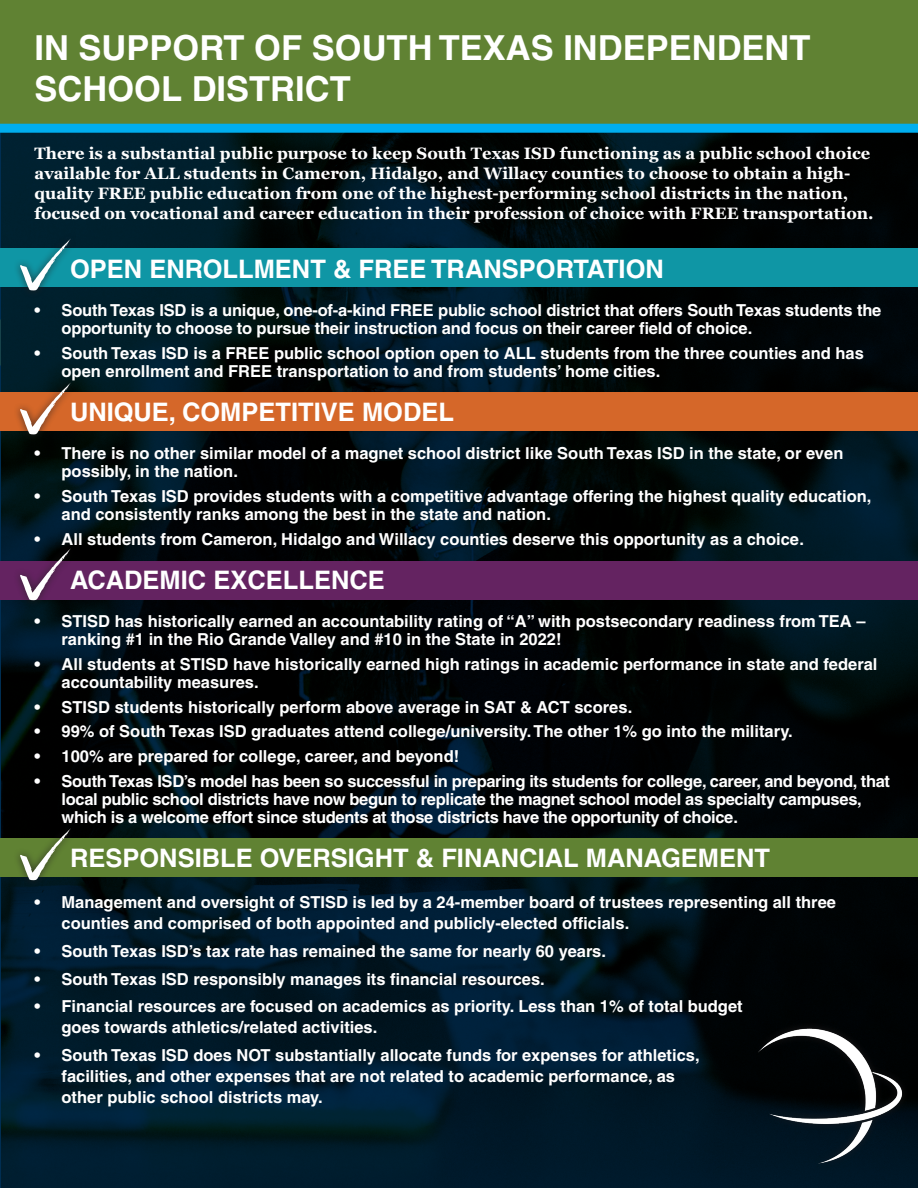
<style>
.page{position:relative;width:918px;height:1188px;background:#fff}
.page>*{position:absolute;margin:0;border:0;box-sizing:border-box;transform-origin:0 0}
.t1{font:700 34.5px/40.5px "Helvetica";color:#fff}
.t2{font:700 25.5px "Helvetica";color:#fff}
.t3{font:700 16.5px/18px "Helvetica";color:#fff}
.t4{font:700 16.5px/19.8px "Georgia";color:#fff}
.t5{font:700 16.5px/18px "Helvetica";letter-spacing:-.02em;color:#fff}
</style>
<div class="page">
<div style="left:1px;top:0;width:917px;height:128px;background:#608233"></div>
<img style="left:2px;top:133px;width:916px;height:1055px">
<div style="left:0;top:249px;width:918px;height:38px;background:#0f96a5"></div>
<div style="left:0;top:392px;width:918px;height:39px;background:#d56729"></div>
<div style="left:0;top:561px;width:918px;height:39px;background:#642361"></div>
<div style="left:0;top:838px;width:918px;height:39px;background:#608233"></div>
<img style="left:742px;top:1012px;width:176px;height:168px">
<div style="left:0;top:124px;width:918px;height:9px;background:#00aeef"></div>
<div style="left:12px;top:233px;width:65px;height:65px;background:#231f20;opacity:.75"></div>
<svg style="left:20px;top:239px;width:51px;height:52px"></svg>
<div style="left:12px;top:377px;width:65px;height:65px;background:#231f20;opacity:.75"></div>
<svg style="left:20px;top:383px;width:51px;height:52px"></svg>
<div style="left:12px;top:542px;width:65px;height:66px;background:#231f20;opacity:.75"></div>
<svg style="left:20px;top:548px;width:51px;height:52px"></svg>
<div style="left:12px;top:822px;width:65px;height:66px;background:#231f20;opacity:.75"></div>
<svg style="left:20px;top:828px;width:51px;height:52px"></svg>
<p class="t1" style="left:35px;top:27px;width:778px">IN SUPPORT OF SOUTH TEXAS INDEPENDENT<br>SCHOOL DISTRICT</p>
<p class="t4" style="left:35px;top:144px;width:841px">There is a substantial public purpose to keep South Texas ISD functioning as a public school choice available for ALL students in Cameron, Hidalgo, and Willacy counties to choose to obtain a high&shy;quality FREE public education from one of the highest-performing school districts in the nation, focused on vocational and career education in their profession of choice with FREE transportation.</p>
<p class="t2" style="left:70px;top:253px;width:595px">OPEN ENROLLMENT &amp; FREE TRANSPORTATION</p>
<p class="t3" style="left:62px;top:301px;width:821px;text-indent:-27px">• South Texas ISD is a unique, one-of-a-kind FREE public school district that offers South Texas students the opportunity to choose to pursue their instruction and focus on their career field of choice.</p>
<p class="t3" style="left:62px;top:344px;width:804px;text-indent:-27px">• South Texas ISD is a FREE public school option open to ALL students from the three counties and has open enrollment and FREE transportation to and from students’ home cities.</p>
<p class="t2" style="left:70px;top:396px;width:386px">UNIQUE, COMPETITIVE MODEL</p>
<p class="t3" style="left:62px;top:444px;width:783px;text-indent:-27px">• There is no other similar model of a magnet school district like South Texas ISD in the state, or even possibly, in the nation.</p>
<p class="t3" style="left:62px;top:487px;width:811px;text-indent:-27px">• South Texas ISD provides students with a competitive advantage offering the highest quality education, and consistently ranks among the best in the state and nation.</p>
<p class="t3" style="left:35px;top:530px;width:771px">• All students from Cameron, Hidalgo and Willacy counties deserve this opportunity as a choice.</p>
<p class="t2" style="left:70px;top:564px;width:316px">ACADEMIC EXCELLENCE</p>
<p class="t3" style="left:62px;top:612px;width:806px;text-indent:-27px">• STISD has historically earned an accountability rating of “A” with postsecondary readiness from TEA – ranking #1 in the Rio Grande Valley and #10 in the State in 2022!</p>
<p class="t3" style="left:62px;top:655px;width:818px;text-indent:-27px">• All students at STISD have historically earned high ratings in academic performance in state and federal accountability measures.</p>
<p class="t3" style="left:35px;top:698px;width:599px">• STISD students historically perform above average in SAT &amp; ACT scores.</p>
<p class="t3" style="left:35px;top:722px;width:760px">• 99% of South Texas ISD graduates attend college/university. The other 1% go into the military.</p>
<p class="t3" style="left:35px;top:747px;width:426px">• 100% are prepared for college, career, and beyond!</p>
<p class="t5" style="left:62px;top:772px;width:830px;text-indent:-27px">• South Texas ISD’s model has been so successful in preparing its students for college, career, and beyond, that local public school districts have now begun to replicate the magnet school model as specialty campuses, which is a welcome effort since students at those districts have the opportunity of choice.</p>
<p class="t2" style="left:70px;top:842px;width:702px">RESPONSIBLE OVERSIGHT &amp; FINANCIAL MANAGEMENT</p>
<p class="t3" style="left:62px;top:892px;width:776px;line-height:21px;text-indent:-27px">• Management and oversight of STISD is led by a 24-member board of trustees representing all three counties and comprised of both appointed and publicly-elected officials.</p>
<p class="t3" style="left:35px;top:942px;width:573px">• South Texas ISD’s tax rate has remained the same for nearly 60 years.</p>
<p class="t3" style="left:35px;top:970px;width:512px">• South Texas ISD responsibly manages its financial resources.</p>
<p class="t3" style="left:62px;top:996px;width:683px;line-height:21px;text-indent:-27px">• Financial resources are focused on academics as priority. Less than 1% of total budget goes towards athletics/related activities.</p>
<p class="t3" style="left:62px;top:1045px;width:640px;line-height:21px;text-indent:-27px">• South Texas ISD does NOT substantially allocate funds for expenses for athletics, facilities, and other expenses that are not related to academic performance, as other public school districts may.</p>
</div>
